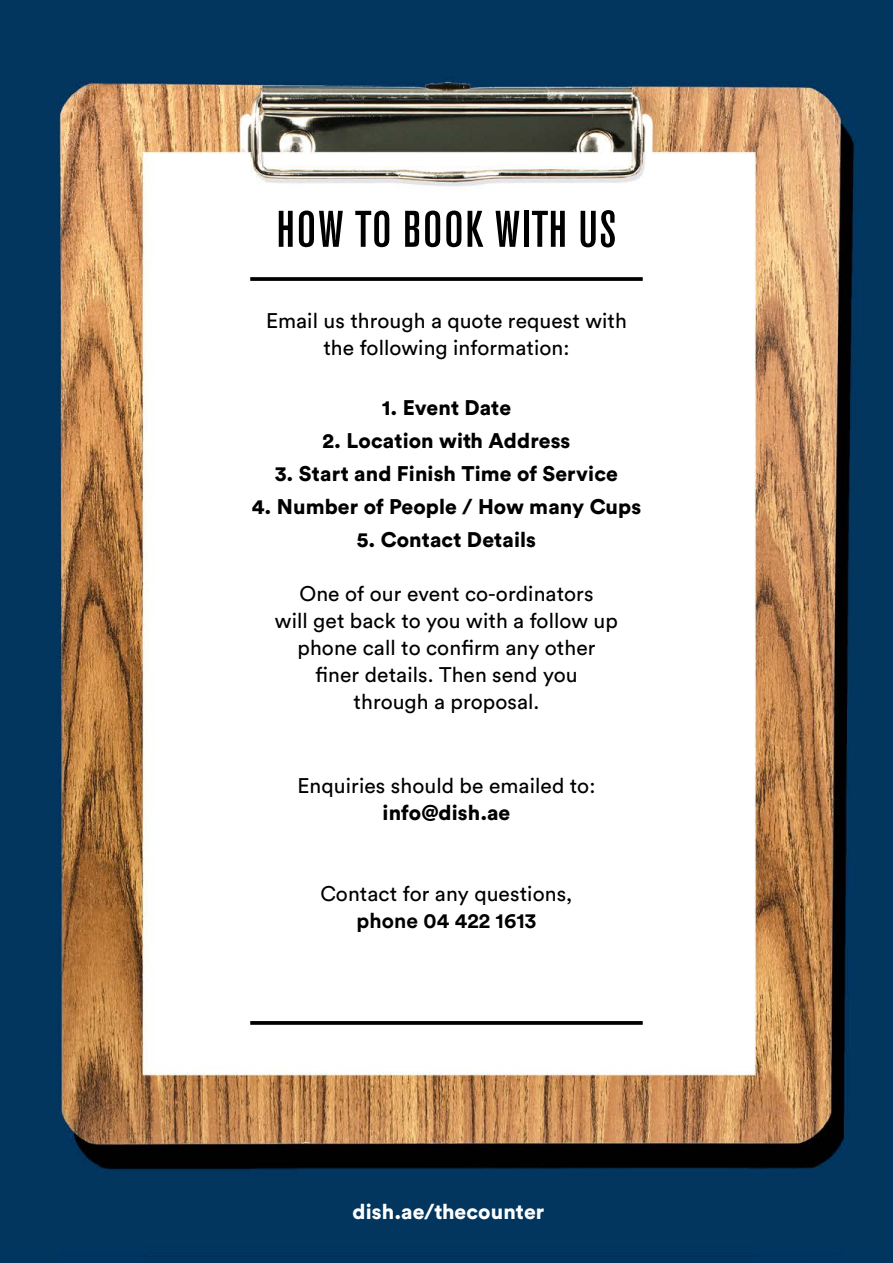
<style>
.page{position:relative;width:893px;height:1263px;background:#fff}
.page>*{position:absolute;margin:0;border:0;box-sizing:border-box;transform-origin:0 0}
.t1{font:500 condensed 51px "Akzidenz Grotesk BE";letter-spacing:.04em;color:#000}
.t2{font:21px/27px "Circular Std";letter-spacing:.005em;color:#000;text-align:center}
.t3{font:900 21px "Circular Std";letter-spacing:.005em;color:#000}
.t4{font:900 21px "Circular Std";letter-spacing:.005em;color:#fff}
.t5{font:700 21px "Circular Std";letter-spacing:.005em;color:#000}
</style>
<div class="page">
<img style="left:0;top:0;width:893px;height:1256px">
<svg style="left:250px;top:277px;width:393px;height:4px;background:#0f0f0f"></svg>
<svg style="left:250px;top:1021px;width:393px;height:4px;background:#0f0f0f"></svg>
<h1 class="t1" style="left:277px;top:201px;width:341px">HOW TO BOOK WITH US</h1>
<p class="t2" style="left:266px;top:306px;width:362px">Email us through a quote request with the following information:</p>
<p class="t3" style="left:382px;top:393px;width:131px">1. Event Date</p>
<p class="t3" style="left:323px;top:426px;width:249px">2. Location with Address</p>
<p class="t3" style="left:275px;top:459px;width:344px">3. Start and Finish Time of Service</p>
<p class="t3" style="left:252px;top:492px;width:391px">4. Number of People / How many Cups</p>
<p class="t3" style="left:357px;top:525px;width:181px">5. Contact Details</p>
<p class="t2" style="left:275px;top:579px;width:345px">One of our event co-ordinators<br>will get back to you with a follow up phone call to confirm any other finer details. Then send you<br>through a proposal.</p>
<p class="t2" style="left:298px;top:771px;width:299px">Enquiries should be emailed to:</p>
<p class="t3" style="left:383px;top:798px;width:129px">info@dish.ae</p>
<p class="t2" style="left:320px;top:879px;width:253px">Contact for any questions,</p>
<p class="t5" style="left:356px;top:907px;width:182px">phone 04 422 1613</p>
<p class="t4" style="left:353px;top:1198px;width:193px">dish.ae/thecounter</p>
</div>
